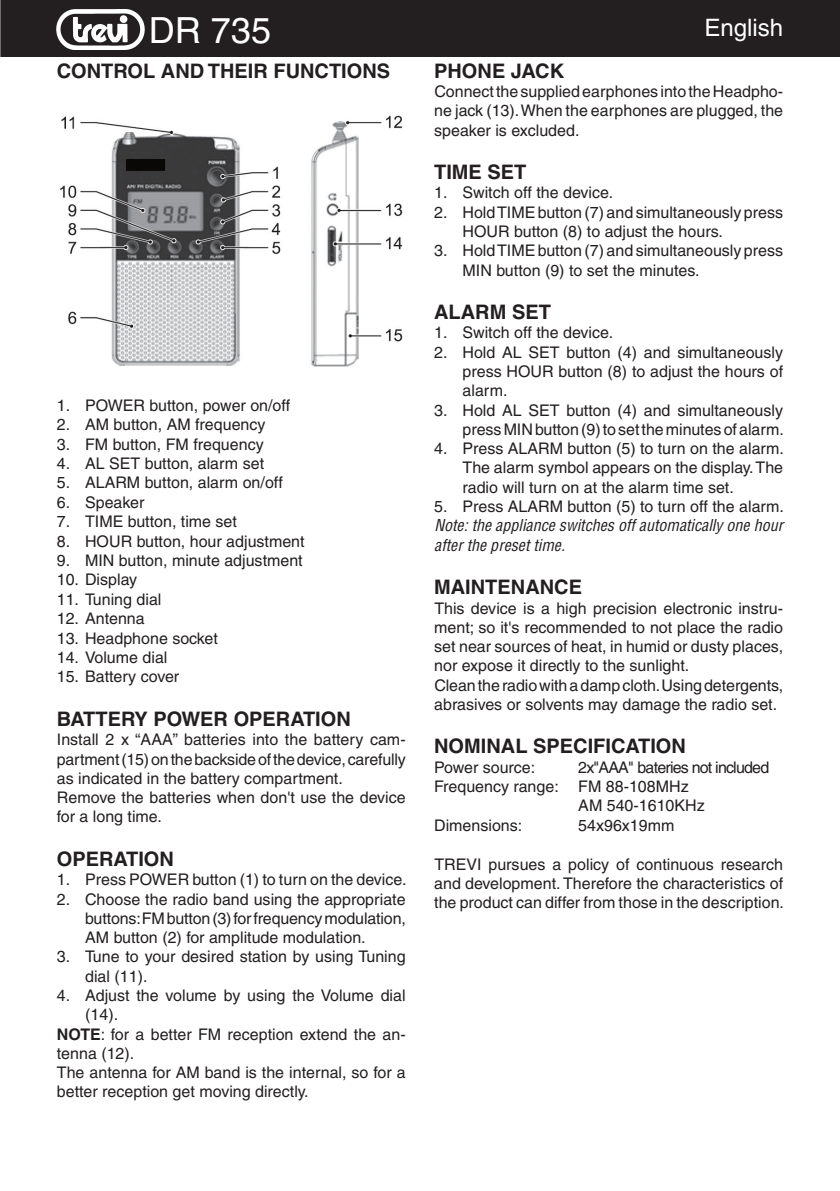
<style>
.page{position:relative;width:840px;height:1191px;background:#fff}
.page>*{position:absolute;margin:0;border:0;box-sizing:border-box;transform-origin:0 0}
.t1{font:36px "Helvetica";color:#fff}
.t2{font:24px "Helvetica";color:#fff}
.t3{font:700 20px "Helvetica";color:#231f20}
.t4{font:16px/19.2px "Helvetica";color:#231f20}
.t5{font:italic condensed 16px/19.2px "Helvetica";color:#231f20}
.t6{font:16px "Helvetica";letter-spacing:-.05em;color:#231f20}
.s1{font-weight:700}
</style>
<div class="page">
<div style="left:1px;top:0;width:838px;height:56px;background:#231f20"></div>
<div style="left:1px;top:0;width:838px;height:57px;border:1px solid #231f20"></div>
<img style="left:57px;top:9px;width:87px;height:40px">
<img style="left:60px;top:115px;width:343px;height:252px">
<h1 class="t1" style="left:149px;top:9px;width:124px">DR 735</h1>
<h2 class="t2" style="left:704px;top:13px;width:80px">English</h2>
<p class="t3" style="left:57px;top:59px;width:335px">CONTROL AND THEIR FUNCTIONS</p>
<p class="t3" style="left:434px;top:59px;width:131px">PHONE JACK</p>
<p class="t4" style="left:434px;top:82px;width:350px;text-align:justify">Connect the supplied earphones into the Headpho&shy;ne jack (13). When the earphones are plugged, the speaker is excluded.</p>
<p class="t3" style="left:434px;top:160px;width:94px">TIME SET</p>
<p class="t4" style="left:434px;top:183px;width:180px">1. Switch off the device.</p>
<p class="t4" style="left:462px;top:202px;width:322px;text-indent:-28px">2. Hold TIME button (7) and simultaneously press<br>HOUR button (8) to adjust the hours.</p>
<p class="t4" style="left:462px;top:241px;width:322px;text-indent:-28px">3. Hold TIME button (7) and simultaneously press<br>MIN button (9) to set the minutes.</p>
<p class="t3" style="left:434px;top:300px;width:118px">ALARM SET</p>
<p class="t4" style="left:434px;top:323px;width:180px">1. Switch off the device.</p>
<p class="t4" style="left:462px;top:342px;width:322px;text-align:justify;text-indent:-28px">2. Hold AL SET button (4) and simultaneously press HOUR button (8) to adjust the hours of alarm.</p>
<p class="t4" style="left:434px;top:400px;width:351px;text-align:right">3. Hold AL SET button (4) and simultaneously press MIN button (9) to set the minutes of alarm.</p>
<p class="t4" style="left:462px;top:439px;width:323px;text-align:justify;text-indent:-28px">4. Press ALARM button (5) to turn on the alarm.<br>The alarm symbol appears on the display. The radio will turn on at the alarm time set.</p>
<p class="t4" style="left:434px;top:497px;width:351px">5. Press ALARM button (5) to turn off the alarm.</p>
<p class="t5" style="left:434px;top:516px;width:350px">Note: the appliance switches off automatically one hour after the preset time.</p>
<p class="t3" style="left:434px;top:575px;width:149px">MAINTENANCE</p>
<p class="t4" style="left:434px;top:598px;width:350px">This device is a high precision electronic instru&shy;ment; so it's recommended to not place the radio set near sources of heat, in humid or dusty places, nor expose it directly to the sunlight.<br>Clean the radio with a damp cloth. Using detergents, abrasives or solvents may damage the radio set.</p>
<p class="t3" style="left:434px;top:734px;width:253px">NOMINAL SPECIFICATION</p>
<p class="t4" style="left:434px;top:757px;width:103px">Power source:</p>
<p class="t6" style="left:578px;top:757px;width:192px">2x"AAA" bateries not included</p>
<p class="t4" style="left:434px;top:776px;width:256px">Frequency range: FM 88-108MHz</p>
<p class="t4" style="left:578px;top:796px;width:128px">AM 540-1610KHz</p>
<p class="t4" style="left:434px;top:815px;width:90px">Dimensions:</p>
<p class="t4" style="left:578px;top:815px;width:98px">54x96x19mm</p>
<p class="t4" style="left:434px;top:854px;width:351px;text-align:justify">TREVI pursues a policy of continuous research and development. Therefore the characteristics of the product can differ from those in the description.</p>
<p class="t4" style="left:57px;top:395px;width:235px">1. POWER button, power on/off</p>
<p class="t4" style="left:57px;top:415px;width:210px">2. AM button, AM frequency</p>
<p class="t4" style="left:57px;top:434px;width:208px">3. FM button, FM frequency</p>
<p class="t4" style="left:57px;top:454px;width:209px">4. AL SET button, alarm set</p>
<p class="t4" style="left:57px;top:473px;width:227px">5. ALARM button, alarm on/off</p>
<p class="t4" style="left:57px;top:492px;width:89px">6. Speaker</p>
<p class="t4" style="left:57px;top:512px;width:182px">7. TIME button, time set</p>
<p class="t4" style="left:57px;top:531px;width:249px">8. HOUR button, hour adjustment</p>
<p class="t4" style="left:57px;top:551px;width:247px">9. MIN button, minute adjustment</p>
<p class="t4" style="left:57px;top:570px;width:82px">10. Display</p>
<p class="t4" style="left:57px;top:589px;width:106px">11. Tuning dial</p>
<p class="t4" style="left:57px;top:609px;width:89px">12. Antenna</p>
<p class="t4" style="left:57px;top:628px;width:163px">13. Headphone socket</p>
<p class="t4" style="left:57px;top:647px;width:112px">14. Volume dial</p>
<p class="t4" style="left:57px;top:667px;width:124px">15. Battery cover</p>
<p class="t3" style="left:57px;top:706px;width:295px">BATTERY POWER OPERATION</p>
<p class="t4" style="left:57px;top:730px;width:350px">Install 2 x “AAA” batteries into the battery cam&shy;partment (15) on the backside of the device, carefully as indicated in the battery compartment.<br>Remove the batteries when don't use the device for a long time.</p>
<p class="t3" style="left:57px;top:846px;width:119px">OPERATION</p>
<p class="t4" style="left:57px;top:870px;width:351px">1. Press POWER button (1) to turn on the device.</p>
<p class="t4" style="left:85px;top:889px;width:322px;text-align:justify;text-indent:-28px">2. Choose the radio band using the appropriate buttons: FM button (3) for frequency modulation, AM button (2) for amplitude modulation.</p>
<p class="t4" style="left:85px;top:947px;width:322px;text-indent:-28px">3. Tune to your desired station by using Tuning dial (11).</p>
<p class="t4" style="left:57px;top:985px;width:350px">4. Adjust the volume by using the Volume dial</p>
<p class="t4" style="left:85px;top:1005px;width:34px">(14).</p>
<p class="t4" style="left:57px;top:1024px;width:350px"><span class="s1">NOTE</span>: for a better FM reception extend the an-</p>
<p class="t4" style="left:57px;top:1043px;width:79px">tenna (12).</p>
<p class="t4" style="left:57px;top:1063px;width:350px">The antenna for AM band is the internal, so for a</p>
<p class="t4" style="left:57px;top:1082px;width:253px">better reception get moving directly.</p>
</div>
